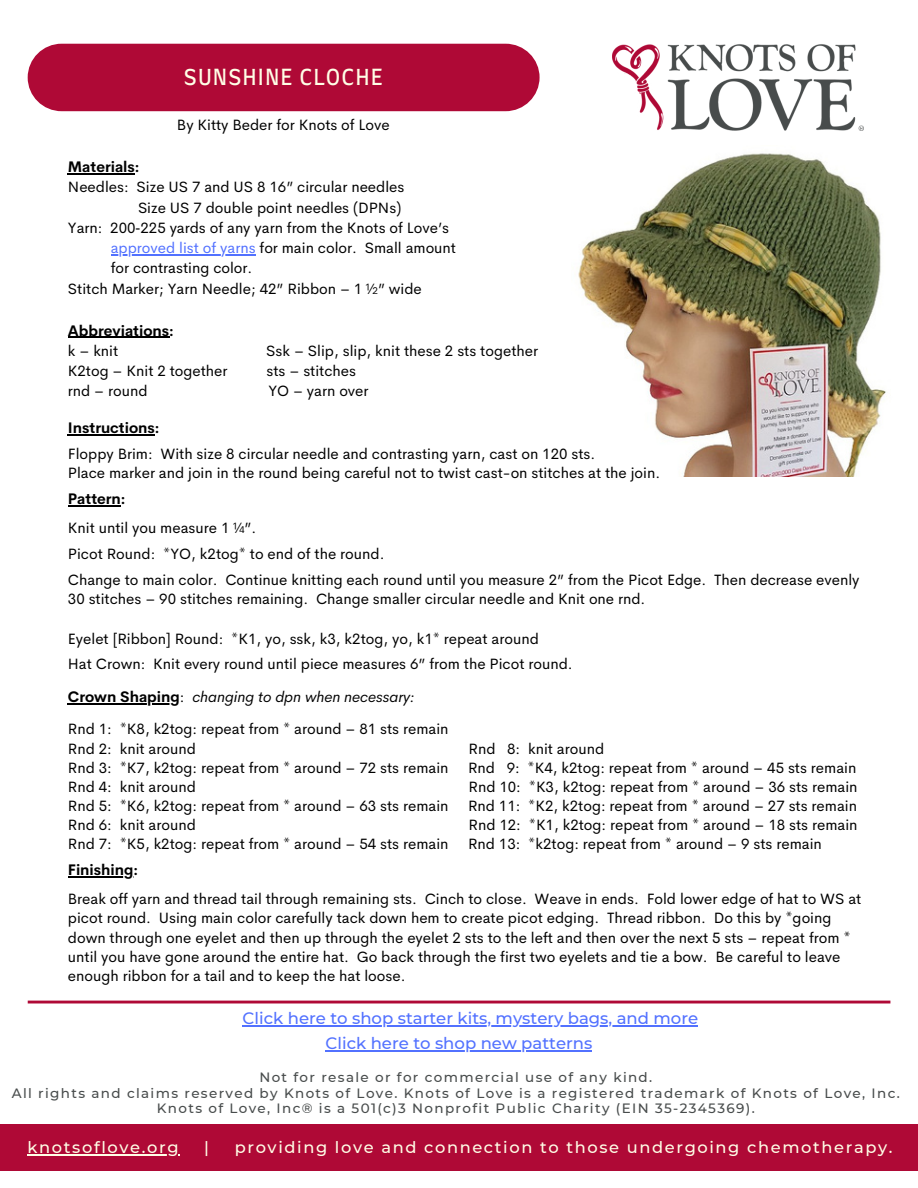
<style>
.page{position:relative;width:918px;height:1188px;background:#fff}
.page>*{position:absolute;margin:0;border:0;box-sizing:border-box;transform-origin:0 0}
.t1{font:21.3px "Farro";letter-spacing:.05em;color:#fffee6}
.t2{font:500 16.5px/24.8px "Montserrat";color:#5271ff}
.t3{font:500 16.2px "Montserrat";letter-spacing:.1em;color:#fffee6}
.t4{font:15px/19.2px "Cerebri Sans";color:#000}
.t5{font:700 15px "Cerebri Sans";color:#000}
.t6{font:500 13.5px/15.8px "Montserrat";letter-spacing:.1em;color:#484c4c;text-align:center}
.s1{font-family:"Noto Sans"}
.s2{color:#5271ff}
.s3{font-weight:700}
.s4{font-style:italic}
</style>
<div class="page">
<div style="left:0;top:1125px;width:918px;height:46px;background:#af0936"></div>
<div style="left:28px;top:44px;width:512px;height:67px;background:#af0936;border-radius:34px"></div>
<img style="left:613px;top:44px;width:251px;height:86px">
<hr style="left:28px;top:1001px;width:862px;height:2px;background:#af0936">
<img style="left:578px;top:153px;width:309px;height:323px">
<hr style="left:68px;top:434px;width:87px;height:1px;background:#000">
<hr style="left:68px;top:505px;width:53px;height:1px;background:#000">
<hr style="left:68px;top:703px;width:112px;height:1px;background:#000">
<hr style="left:68px;top:876px;width:66px;height:1px;background:#000">
<hr style="left:68px;top:173px;width:67px;height:1px;background:#000">
<hr style="left:111px;top:254px;width:145px;height:1px;background:#5271ff">
<hr style="left:28px;top:1155px;width:152px;height:1px;background:#fffee6">
<hr style="left:243px;top:1026px;width:455px;height:1px;background:#5271ff">
<hr style="left:326px;top:1050px;width:266px;height:1px;background:#5271ff">
<hr style="left:68px;top:337px;width:101px;height:1px;background:#000">
<h1 class="t1" style="left:184px;top:68px;width:200px">SUNSHINE CLOCHE</h1>
<p class="t4" style="left:177px;top:115px;width:214px">By Kitty Beder for Knots of Love</p>
<p class="t5" style="left:68px;top:157px;width:73px">Materials:</p>
<p class="t4" style="left:68px;top:178px;width:338px">Needles: Size US 7 and US 8 16” circular needles</p>
<p class="t4" style="left:138px;top:198px;width:265px">Size US 7 double point needles (DPNs)</p>
<p class="t4" style="left:68px;top:218px;width:383px">Yarn: 200<span class="s1">‑</span>225 yards of any yarn from the Knots of Love’s</p>
<p class="t4" style="left:111px;top:238px;width:347px"><span class="s2">approved list of yarns</span> for main color. Small amount</p>
<p class="t4" style="left:111px;top:259px;width:143px">for contrasting color.</p>
<p class="t4" style="left:68px;top:279px;width:356px">Stitch Marker; Yarn Needle; 42” Ribbon – 1 ½” wide</p>
<p class="t5" style="left:68px;top:321px;width:107px">Abbreviations:</p>
<p class="t4" style="left:68px;top:341px;width:52px">k – knit</p>
<p class="t4" style="left:266px;top:341px;width:273px">Ssk – Slip, slip, knit these 2 sts together</p>
<p class="t4" style="left:68px;top:361px;width:161px">K2tog – Knit 2 together</p>
<p class="t4" style="left:266px;top:361px;width:91px">sts – stitches</p>
<p class="t4" style="left:68px;top:382px;width:81px">rnd – round</p>
<p class="t4" style="left:268px;top:382px;width:102px">YO – yarn over</p>
<p class="t5" style="left:68px;top:418px;width:93px">Instructions:</p>
<p class="t4" style="left:68px;top:444px;width:594px">Floppy Brim: With size 8 circular needle and contrasting yarn, cast on 120 sts.<br>Place marker and join in the round being careful not to twist cast-on stitches at the join.</p>
<p class="t5" style="left:68px;top:489px;width:59px">Pattern:</p>
<p class="t4" style="left:68px;top:515px;width:793px;line-height:25.8px">Knit until you measure 1 ¼”.<br>Picot Round: *YO, k2tog* to end of the round.<br>Change to main color. Continue knitting each round until you measure 2” from the Picot Edge. Then decrease evenly</p>
<p class="t4" style="left:68px;top:589px;width:579px">30 stitches – 90 stitches remaining. Change smaller circular needle and Knit one rnd.</p>
<p class="t4" style="left:68px;top:627px;width:506px;line-height:24.8px">Eyelet [Ribbon] Round: *K1, yo, ssk, k3, k2tog, yo, k1* repeat around<br>Hat Crown: Knit every round until piece measures 6” from the Picot round.</p>
<p class="t4" style="left:68px;top:680px;width:382px;line-height:32.7px"><span class="s3">Crown Shaping</span>: <span class="s4">changing to dpn when necessary:<br></span>Rnd 1: *K8, k2tog: repeat from * around – 81 sts remain</p>
<p class="t4" style="left:68px;top:739px;width:129px">Rnd 2: knit around</p>
<p class="t4" style="left:469px;top:739px;width:137px">Rnd 8: knit around</p>
<p class="t4" style="left:68px;top:758px;width:382px">Rnd 3: *K7, k2tog: repeat from * around – 72 sts remain</p>
<p class="t4" style="left:468px;top:758px;width:390px">Rnd 9: *K4, k2tog: repeat from * around – 45 sts remain</p>
<p class="t4" style="left:68px;top:777px;width:129px">Rnd 4: knit around</p>
<p class="t4" style="left:469px;top:777px;width:391px">Rnd 10: *K3, k2tog: repeat from * around – 36 sts remain</p>
<p class="t4" style="left:68px;top:796px;width:382px">Rnd 5: *K6, k2tog: repeat from * around – 63 sts remain</p>
<p class="t4" style="left:468px;top:796px;width:391px">Rnd 11: *K2, k2tog: repeat from * around – 27 sts remain</p>
<p class="t4" style="left:68px;top:815px;width:129px">Rnd 6: knit around</p>
<p class="t4" style="left:469px;top:815px;width:391px">Rnd 12: *K1, k2tog: repeat from * around – 18 sts remain</p>
<p class="t4" style="left:68px;top:834px;width:382px">Rnd 7: *K5, k2tog: repeat from * around – 54 sts remain</p>
<p class="t4" style="left:468px;top:834px;width:355px">Rnd 13: *k2tog: repeat from * around – 9 sts remain</p>
<p class="t5" style="left:68px;top:860px;width:72px">Finishing:</p>
<p class="t4" style="left:68px;top:890px;width:795px">Break off yarn and thread tail through remaining sts. Cinch to close. Weave in ends. Fold lower edge of hat to WS at picot round. Using main color carefully tack down hem to create picot edging. Thread ribbon. Do this by *going down through one eyelet and then up through the eyelet 2 sts to the left and then over the next 5 sts – repeat from * until you have gone around the entire hat. Go back through the first two eyelets and tie a bow. Be careful to leave enough ribbon for a tail and to keep the hat loose.</p>
<p class="t2" style="left:326px;top:1006px;width:374px;text-indent:-83px">Click here to shop starter kits, mystery bags, and more<br>Click here to shop new patterns</p>
<p class="t6" style="left:12px;top:1069px;width:889px">Not for resale or for commercial use of any kind.<br>All rights and claims reserved by Knots of Love. Knots of Love is a registered trademark of Knots of Love, Inc.<br>Knots of Love, Inc® is a 501(c)3 Nonprofit Public Charity (EIN 35-2345369).</p>
<p class="t3" style="left:28px;top:1138px;width:152px">knotsoflove.org</p>
<p class="t3" style="left:204px;top:1138px;width:6px">|</p>
<p class="t3" style="left:235px;top:1138px;width:659px">providing love and connection to those undergoing chemotherapy.</p>
</div>
